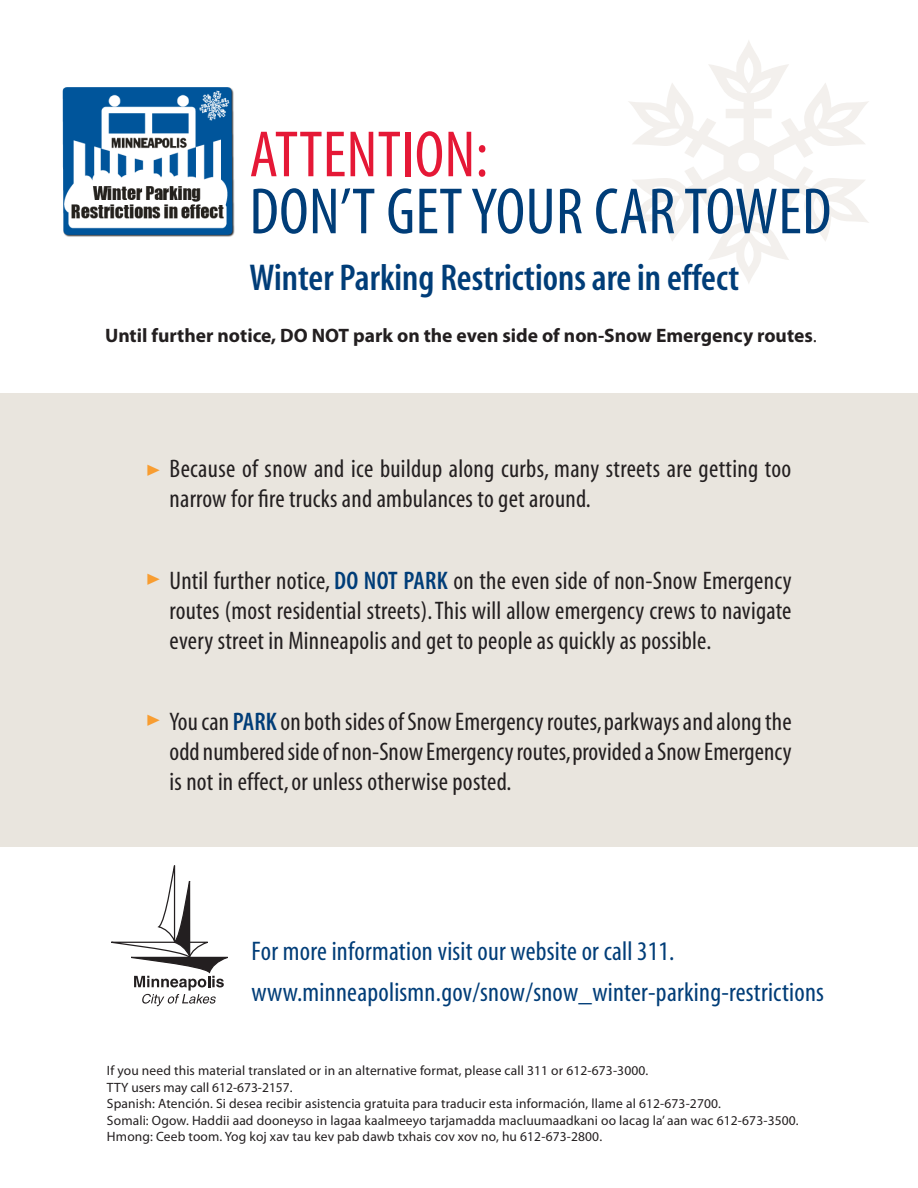
<style>
.page{position:relative;width:918px;height:1188px;background:#fff}
.page>*{position:absolute;margin:0;border:0;box-sizing:border-box;transform-origin:0 0}
.t1{font:condensed 66px "Myriad";letter-spacing:.005em;color:#003d78}
.t2{font:condensed 66px "Myriad";letter-spacing:.005em;color:#e51836}
.t3{font:600 condensed 37.5px "Myriad";color:#003d78}
.t4{font:condensed 27px "Myriad";letter-spacing:.01em;color:#003d78}
.t5{font:condensed 25.5px/30px "Myriad";letter-spacing:.01em;color:#231f20;text-align:justify}
.t6{font:700 19.5px "Myriad Pro";color:#231f20}
.t7{font:13.5px "Myriad Pro";letter-spacing:.01em;color:#231f20}
.s1{font-family:"Minion Pro";font-weight:400}
.s2{font-weight:600;color:#003d78}
</style>
<div class="page">
<div style="left:0;top:393px;width:918px;height:454px;background:#e9e5de"></div>
<svg style="left:628px;top:40px;width:241px;height:244px"></svg>
<img style="left:62px;top:87px;width:173px;height:150px">
<svg style="left:111px;top:865px;width:117px;height:141px"></svg>
<p class="t2" style="left:249px;top:122px;width:240px">ATTENTION:</p>
<p class="t1" style="left:249px;top:179px;width:583px">DON’T GET YOUR CAR TOWED</p>
<p class="t3" style="left:249px;top:259px;width:491px">Winter Parking Restrictions are in effect</p>
<p class="t6" style="left:105px;top:323px;width:714px">Until further notice, DO NOT park on the even side of non-Snow Emergency routes<span class="s1">.</span></p>
<p class="t5" style="left:170px;top:455px;width:623px">Because of snow and ice buildup along curbs, many streets are getting too narrow for fire trucks and ambulances to get around.</p>
<p class="t5" style="left:170px;top:566px;width:624px">Until further notice, <span class="s2">DO NOT PARK</span> on the even side of non-Snow Emergency routes (most residential streets). This will allow emergency crews to navigate every street in Minneapolis and get to people as quickly as possible.</p>
<p class="t5" style="left:170px;top:708px;width:624px">You can <span class="s2">PARK</span> on both sides of Snow Emergency routes, parkways and along the odd numbered side of non-Snow Emergency routes, provided a Snow Emergency is not in effect, or unless otherwise posted.</p>
<p class="t4" style="left:252px;top:938px;width:424px">For more information visit our website or call 311.</p>
<p class="t4" style="left:252px;top:979px;width:574px">www.minneapolismn.gov/snow/snow_winter-parking-restrictions</p>
<p class="t7" style="left:107px;top:1062px;width:543px">If you need this material translated or in an alternative format, please call 311 or 612-673-3000.</p>
<p class="t7" style="left:107px;top:1079px;width:187px">TTY users may call 612-673-2157.</p>
<p class="t7" style="left:107px;top:1095px;width:616px">Spanish: Atención. Si desea recibir asistencia gratuita para traducir esta información, llame al 612-673-2700.</p>
<p class="t7" style="left:107px;top:1112px;width:693px">Somali: Ogow. Haddii aad dooneyso in lagaa kaalmeeyo tarjamadda macluumaadkani oo lacag la’ aan wac 612-673-3500.</p>
<p class="t7" style="left:107px;top:1128px;width:497px">Hmong: Ceeb toom. Yog koj xav tau kev pab dawb txhais cov xov no, hu 612-673-2800.</p>
</div>
